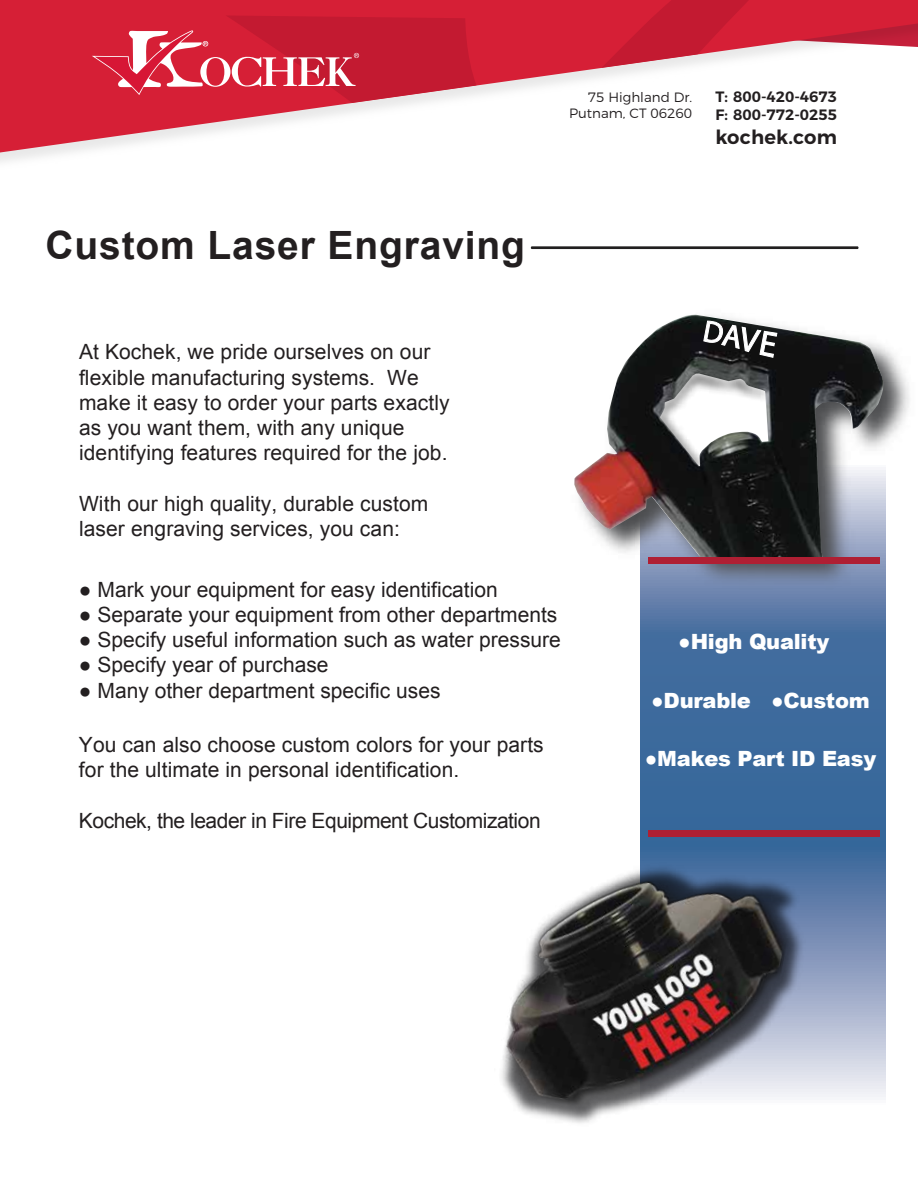
<style>
.page{position:relative;width:918px;height:1188px;background:#fff}
.page>*{position:absolute;margin:0;border:0;box-sizing:border-box;transform-origin:0 0}
.t1{font:700 39px "Arial";letter-spacing:.02em;color:#231f20}
.t2{font:21px/25.2px "Arial";letter-spacing:.005em;color:#231f20}
.t3{font:21px "Arial";letter-spacing:-.02em;color:#231f20}
.t4{font:900 21px "Arial";letter-spacing:-.01em;color:#fff}
.t5{font:600 19.5px "Montserrat";letter-spacing:.01em;color:#231f20}
.t6{font:600 15px/18px "Montserrat";color:#231f20}
.t7{font:300 13.5px/16.2px "Montserrat";color:#231f20;text-align:right}
</style>
<div class="page">
<svg style="left:640px;top:593px;width:246px;height:504px;background:#557aa7"></svg>
<img style="left:501px;top:834px;width:307px;height:289px">
<img style="left:640px;top:347px;width:270px;height:246px">
<img style="left:574px;top:326px;width:309px;height:232px">
<svg style="left:660px;top:314px;width:118px;height:45px"></svg>
<img style="left:641px;top:359px;width:140px;height:130px">
<div style="left:648px;top:557px;width:232px;height:7px;background:#af1f33"></div>
<div style="left:648px;top:830px;width:232px;height:7px;background:#af1f33"></div>
<hr style="left:531px;top:246px;width:328px;height:3px;background:#211f1f">
<svg style="left:0;top:0;width:918px;height:154px;fill:#d61f36"></svg>
<svg style="left:226px;top:0;width:550px;height:30px;background:#cf1d34"></svg>
<svg style="left:62px;top:30px;width:797px;height:124px"></svg>
<p class="t7" style="left:569px;top:88px;width:125px">75 Highland Dr.<br>Putnam, CT 06260</p>
<p class="t6" style="left:716px;top:87px;width:123px">T: 800-420-4673<br>F: 800-772-0255</p>
<p class="t5" style="left:716px;top:121px;width:123px">kochek.com</p>
<p class="t1" style="left:46px;top:219px;width:481px">Custom Laser Engraving</p>
<p class="t2" style="left:79px;top:340px;width:372px">At Kochek, we pride ourselves on our flexible manufacturing systems. We make it easy to order your parts exactly as you want them, with any unique identifying features required for the job.</p>
<p class="t2" style="left:79px;top:491px;width:351px">With our high quality, durable custom laser engraving services, you can:</p>
<p class="t2" style="left:79px;top:577px;width:420px">● Mark your equipment for easy identification</p>
<p class="t2" style="left:79px;top:602px;width:480px">● Separate your equipment from other departments</p>
<p class="t2" style="left:79px;top:627px;width:483px">● Specify useful information such as water pressure</p>
<p class="t2" style="left:79px;top:653px;width:251px">● Specify year of purchase</p>
<p class="t2" style="left:79px;top:678px;width:363px">● Many other department specific uses</p>
<p class="t2" style="left:79px;top:732px;width:466px">You can also choose custom colors for your parts for the ultimate in personal identification.</p>
<p class="t3" style="left:79px;top:806px;width:463px">Kochek, the leader in Fire Equipment Customization</p>
<p class="t4" style="left:678px;top:627px;width:153px">●High Quality</p>
<p class="t4" style="left:651px;top:685px;width:220px">●Durable ●Custom</p>
<p class="t4" style="left:645px;top:744px;width:233px">●Makes Part ID Easy</p>
</div>
